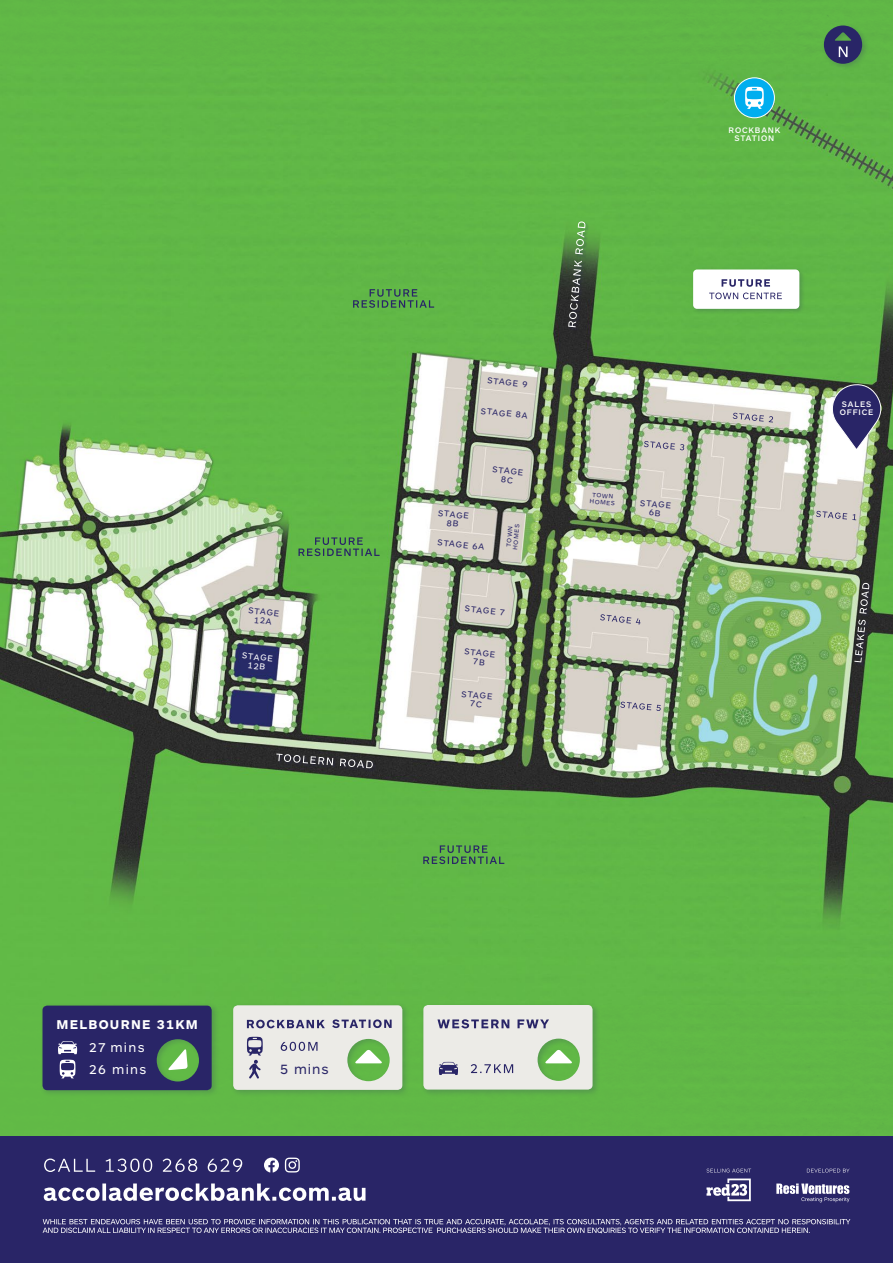
<style>
.page{position:relative;width:893px;height:1263px;background:#fff}
.page>*{position:absolute;margin:0;border:0;box-sizing:border-box;transform-origin:0 0}
.t1{font:13.95px "ARS Maquette Pro";color:#292567}
.t2{font:700 13.2px "ARS Maquette Pro";letter-spacing:.1em;color:#fff}
.t3{font:13.2px/21.6px "ARS Maquette Pro";letter-spacing:.1em;color:#fff}
.t4{font:8.85px/9px "ARS Maquette Pro";color:#292567;text-align:center}
.t5{font:8.85px/9px "ARS Maquette Pro";color:#fff;text-align:center}
.t6{font:500 8.4px/8.4px "ARS Maquette Pro";letter-spacing:.1em;color:#fff}
.t7{font:6.45px/6.6px "ARS Maquette Pro";color:#292567;text-align:center}
</style>
<div class="page">
<div style="left:0;top:1135px;width:893px;height:128px;background:#292567"></div>
<svg style="left:706px;top:1178px;width:45px;height:24px"></svg>
<svg style="left:776px;top:1183px;width:73px;height:19px"></svg>
<svg style="left:807px;top:1168px;width:42px;height:4px"></svg>
<svg style="left:706px;top:1168px;width:45px;height:4px"></svg>
<svg style="left:44px;top:1183px;width:321px;height:18px"></svg>
<svg style="left:44px;top:1158px;width:198px;height:14px"></svg>
<svg style="left:43px;top:1219px;width:807px;height:14px"></svg>
<img style="left:0;top:64px;width:893px;height:941px">
<div style="left:854px;top:583px;width:19px;height:83px;background:#292567;opacity:.3"></div>
<svg style="left:854px;top:583px;width:15px;height:79px"></svg>
<svg style="left:733px;top:413px;width:40px;height:9px"></svg>
<svg style="left:644px;top:441px;width:40px;height:9px"></svg>
<svg style="left:600px;top:614px;width:40px;height:11px"></svg>
<svg style="left:620px;top:701px;width:41px;height:10px"></svg>
<svg style="left:816px;top:511px;width:40px;height:9px"></svg>
<div style="left:568px;top:222px;width:21px;height:109px;background:#292567;opacity:.3"></div>
<svg style="left:568px;top:221px;width:18px;height:106px;background:#566e51"></svg>
<div style="left:0;top:1005px;width:893px;height:130px;background:#61b846"></div>
<div style="left:0;top:0;width:893px;height:64px;background:#60b746"></div>
<div style="left:277px;top:753px;width:99px;height:19px;background:#292567;opacity:.3"></div>
<svg style="left:276px;top:753px;width:97px;height:15px"></svg>
<div style="left:40px;top:1003px;width:179px;height:95px;background:#292567;opacity:.2"></div>
<svg style="left:43px;top:1005px;width:169px;height:85px;background:#353a69"></svg>
<div style="left:230px;top:1002px;width:180px;height:95px;background:#292567;opacity:.2"></div>
<div style="left:420px;top:1002px;width:180px;height:95px;background:#292567;opacity:.2"></div>
<svg style="left:423px;top:1005px;width:170px;height:84px;background:#d5dcd2"></svg>
<div style="left:691px;top:267px;width:114px;height:48px;background:#292567;opacity:.2"></div>
<div style="left:693px;top:269px;width:106px;height:40px;background:#fff;border-radius:4px"></div>
<svg style="left:709px;top:293px;width:73px;height:6px"></svg>
<svg style="left:722px;top:279px;width:48px;height:8px"></svg>
<svg style="left:353px;top:289px;width:81px;height:19px;background:#53964d"></svg>
<svg style="left:298px;top:537px;width:82px;height:19px;background:#54974d"></svg>
<div style="left:821px;top:23px;width:48px;height:47px;background:#292567;opacity:.2"></div>
<svg style="left:824px;top:26px;width:38px;height:38px"></svg>
<div style="left:242px;top:653px;width:35px;height:20px;background:#292567"></div>
<svg style="left:285px;top:1157px;width:15px;height:15px"></svg>
<svg style="left:264px;top:1157px;width:15px;height:15px"></svg>
<svg style="left:423px;top:845px;width:81px;height:19px;background:#54964d"></svg>
<svg style="left:825px;top:383px;width:58px;height:68px"></svg>
<div style="left:734px;top:78px;width:40px;height:40px;background:#00aeef;border-radius:50%"></div>
<div style="left:734px;top:77px;width:41px;height:41px;border:1px solid #fff;border-radius:50%"></div>
<svg style="left:745px;top:87px;width:19px;height:22px"></svg>
<svg style="left:233px;top:1005px;width:169px;height:85px;background:#d3d9d0"></svg>
<p class="t4" style="left:249px;top:605px;width:33px;rotate:6deg">STAGE<br>12A</p>
<p class="t5" style="left:243px;top:650px;width:33px;rotate:6deg">STAGE<br>12B</p>
<p class="t6" style="left:729px;top:126px;width:53px;text-align:center">ROCKBANK<br>STATION</p>
<p class="t4" style="left:488px;top:375px;width:42px;rotate:6deg">STAGE 9</p>
<p class="t4" style="left:481px;top:406px;width:49px;rotate:6deg">STAGE 8A</p>
<p class="t4" style="left:493px;top:464px;width:33px;rotate:6deg">STAGE<br>8C</p>
<p class="t4" style="left:439px;top:508px;width:33px;rotate:6deg">STAGE<br>8B</p>
<p class="t4" style="left:438px;top:537px;width:49px;rotate:6deg">STAGE 6A</p>
<p class="t7" style="left:505px;top:549px;width:27px;rotate:-85deg">TOWN<br>HOMES</p>
<p class="t4" style="left:465px;top:603px;width:42px;rotate:6deg">STAGE 7</p>
<p class="t4" style="left:465px;top:646px;width:33px;rotate:6deg">STAGE<br>7B</p>
<p class="t4" style="left:462px;top:689px;width:33px;rotate:5deg">STAGE<br>7C</p>
<p class="t7" style="left:590px;top:491px;width:27px;rotate:5deg">TOWN<br>HOMES</p>
<p class="t4" style="left:640px;top:498px;width:33px;rotate:5deg">STAGE<br>6B</p>
<p class="t6" style="left:840px;top:399px;width:35px">SALES<br>OFFICE</p>
<h2 class="t2" style="left:56px;top:1016px;width:143px">MELBOURNE 31KM</h2>
<h2 class="t3" style="left:89px;top:1036px;width:59px">27 mins<br>26 mins</h2>
<h1 class="t1" style="left:280px;top:1060px;width:50px">5 mins</h1>
</div>
